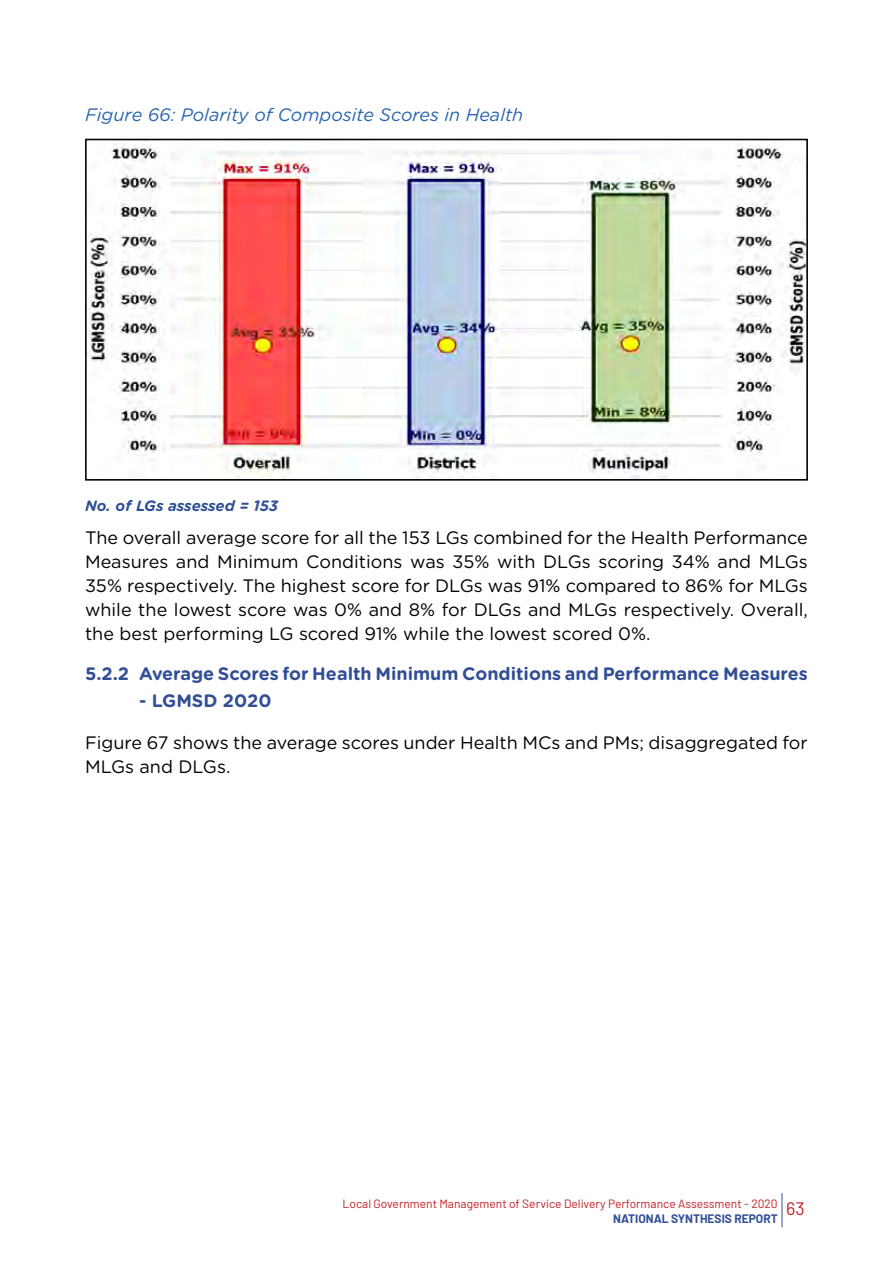
<style>
.page{position:relative;width:893px;height:1263px;background:#fff}
.page>*{position:absolute;margin:0;border:0;box-sizing:border-box;transform-origin:0 0}
.t1{font:18px/24px "Gotham Rounded";color:#000;text-align:justify}
.t2{font:700 18px "Gotham Rounded";color:#324f95}
.t3{font:italic 18px "Gotham Rounded";color:#2864b0}
.t4{font:18px "Barlow";color:#c02026}
.t5{font:italic 700 15px "Gotham Rounded";color:#324f95}
.t6{font:12px "Barlow";color:#c02026}
.t7{font:700 12px "Barlow";color:#324f95}
</style>
<div class="page">
<hr style="left:782px;top:1193px;width:1px;height:34px;background:#324f95">
<img style="left:88px;top:143px;width:717px;height:335px">
<div style="left:85px;top:139px;width:723px;height:342px;border:2px solid #000"></div>
<p class="t3" style="left:85px;top:102px;width:440px">Figure 66: Polarity of Composite Scores in Health</p>
<p class="t5" style="left:85px;top:494px;width:195px">No. of LGs assessed = 153</p>
<p class="t1" style="left:85px;top:525px;width:724px">The overall average score for all the 153 LGs combined for the Health Performance Measures and Minimum Conditions was 35% with DLGs scoring 34% and MLGs 35% respectively. The highest score for DLGs was 91% compared to 86% for MLGs while the lowest score was 0% and 8% for DLGs and MLGs respectively. Overall, the best performing LG scored 91% while the lowest scored 0%.</p>
<p class="t2" style="left:85px;top:661px;width:724px">5.2.2 Average Scores for Health Minimum Conditions and Performance Measures</p>
<p class="t2" style="left:139px;top:688px;width:134px">- LGMSD 2020</p>
<p class="t1" style="left:85px;top:730px;width:724px">Figure 67 shows the average scores under Health MCs and PMs; disaggregated for<br>MLGs and DLGs.</p>
<p class="t6" style="left:343px;top:1197px;width:437px">Local Government Management of Service Delivery Performance Assessment - 2020</p>
<p class="t7" style="left:613px;top:1211px;width:166px">NATIONAL SYNTHESIS REPORT</p>
<p class="t4" style="left:786px;top:1197px;width:20px">63</p>
</div>
